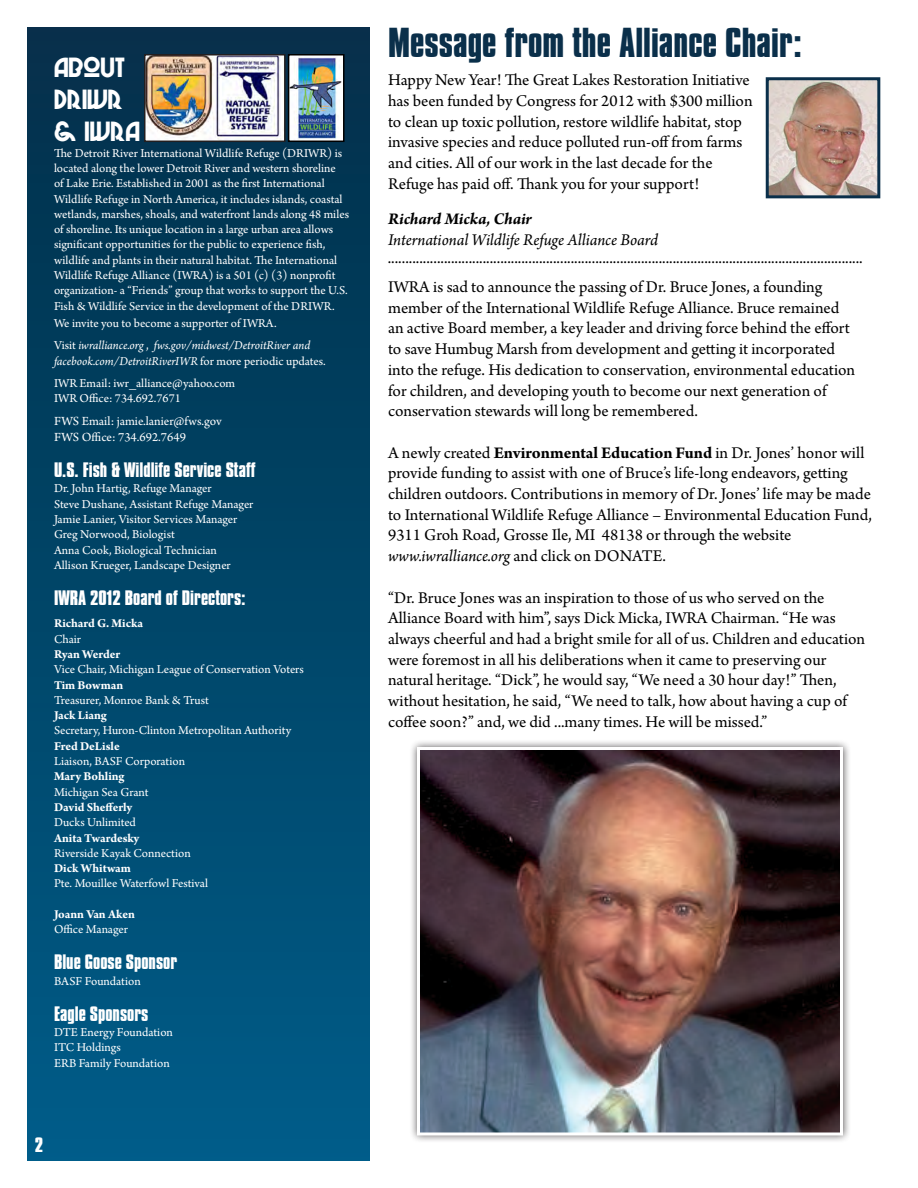
<style>
.page{position:relative;width:918px;height:1188px;background:#fff}
.page>*{position:absolute;margin:0;border:0;box-sizing:border-box;transform-origin:0 0}
.t1{font:700 36px "Compacta BT";color:#0a2f4a}
.t2{font:27px/32.4px "Chi Town NF";color:#fff}
.t3{font:700 18px "Compacta BT";color:#fff}
.t4{font:17.25px/20.7px "Arno Pro";color:#000}
.t5{font:italic 17.25px/20.7px "Arno Pro";letter-spacing:-.005em;color:#000}
.t6{font:13.2px/15.8px "Arno Pro";color:#fff}
.t7{font:12.75px/15.3px "Arno Pro";color:#fff}
.t8{font:italic 12.75px/22.5px "Arno Pro";letter-spacing:-.005em;color:#fff}
.s1{font-style:normal}
.s2{font-style:italic}
.s3{font-weight:700}
</style>
<div class="page">
<div style="left:27px;top:27px;width:343px;height:1134px;background:linear-gradient(to bottom,#022f49,#005c88)"></div>
<img style="left:147px;top:57px;width:136px;height:82px">
<div style="left:144px;top:54px;width:142px;height:88px;border:2px solid #231f20"></div>
<img style="left:291px;top:57px;width:51px;height:82px">
<div style="left:288px;top:54px;width:57px;height:88px;border:2px solid #000"></div>
<img style="left:770px;top:81px;width:106px;height:113px">
<div style="left:766px;top:77px;width:114px;height:121px;border:3px solid #0a2f4a"></div>
<div style="left:409px;top:739px;width:449px;height:411px;background:#231f20;opacity:.75"></div>
<img style="left:421px;top:751px;width:418px;height:381px">
<div style="left:417px;top:747px;width:426px;height:389px;border:3px solid #fff"></div>
<p class="t2" style="left:54px;top:49px;width:87px">About<br>DRIWR &amp; IWRA</p>
<p class="t7" style="left:54px;top:146px;width:297px">The Detroit River International Wildlife Refuge (DRIWR) is located along the lower Detroit River and western shoreline<br>of Lake Erie. Established in 2001 as the first International Wildlife Refuge in North America, it includes islands, coastal wetlands, marshes, shoals, and waterfront lands along 48 miles of shoreline. Its unique location in a large urban area allows significant opportunities for the public to experience fish, wildlife and plants in their natural habitat. The International Wildlife Refuge Alliance (IWRA) is a 501 (c) (3) nonprofit organization- a “Friends” group that works to support the U.S.<br>Fish &amp; Wildlife Service in the development of the DRIWR.</p>
<p class="t8" style="left:54px;top:312px;width:258px"><span class="s1">We invite you to become a supporter of IWRA.<br>Visit</span> iwralliance.org <span class="s1">,</span> fws.gov/midwest/DetroitRiver and</p>
<p class="t7" style="left:54px;top:350px;width:273px;line-height:22.5px"><span class="s2">facebook.com/DetroitRiverIWR</span> for more periodic updates.<br>IWR Email: iwr_alliance@yahoo.com</p>
<p class="t7" style="left:54px;top:392px;width:128px">IWR Office: 734.692.7671</p>
<p class="t6" style="left:54px;top:414px;width:169px">FWS Email: jamie.lanier@fws.gov<br>FWS Office: 734.692.7649</p>
<p class="t3" style="left:54px;top:459px;width:203px">U.S. Fish &amp; Wildlife Service Staff</p>
<p class="t7" style="left:54px;top:482px;width:201px">Dr. John Hartig, Refuge Manager<br>Steve Dushane, Assistant Refuge Manager Jamie Lanier, Visitor Services Manager Greg Norwood, Biologist<br>Anna Cook, Biological Technician Allison Krueger, Landscape Designer</p>
<p class="t3" style="left:54px;top:587px;width:193px">IWRA 2012 Board of Directors:</p>
<p class="t7" style="left:54px;top:617px;width:251px"><span class="s3">Richard G. Micka<br></span>Chair<br><span class="s3">Ryan Werder<br></span>Vice Chair, Michigan League of Conservation Voters<br><span class="s3">Tim Bowman<br></span>Treasurer, Monroe Bank &amp; Trust<br><span class="s3">Jack Liang<br></span>Secretary, Huron-Clinton Metropolitan Authority<br><span class="s3">Fred DeLisle<br></span>Liaison, BASF Corporation<br><span class="s3">Mary Bohling<br></span>Michigan Sea Grant<br><span class="s3">David Shefferly<br></span>Ducks Unlimited<br><span class="s3">Anita Twardesky<br></span>Riverside Kayak Connection<br><span class="s3">Dick Whitwam<br></span>Pte. Mouillee Waterfowl Festival</p>
<p class="t7" style="left:54px;top:907px;width:82px"><span class="s3">Joann Van Aken<br></span>Office Manager</p>
<p class="t3" style="left:54px;top:951px;width:125px">Blue Goose Sponsor</p>
<p class="t7" style="left:54px;top:974px;width:88px">BASF Foundation</p>
<p class="t3" style="left:54px;top:1003px;width:96px">Eagle Sponsors</p>
<p class="t7" style="left:54px;top:1025px;width:121px">DTE Energy Foundation<br>ITC Holdings<br>ERB Family Foundation</p>
<p class="t3" style="left:35px;top:1134px;width:10px">2</p>
<p class="t1" style="left:388px;top:21px;width:416px">Message from the Alliance Chair:</p>
<p class="t4" style="left:388px;top:71px;width:366px">Happy New Year! The Great Lakes Restoration Initiative has been funded by Congress for 2012 with $300 million to clean up toxic pollution, restore wildlife habitat, stop invasive species and reduce polluted run-off from farms and cities. All of our work in the last decade for the Refuge has paid off. Thank you for your support!</p>
<p class="t5" style="left:388px;top:209px;width:272px"><span class="s3">Richard Micka, Chair<br></span>International Wildlife Refuge Alliance Board</p>
<p class="t4" style="left:388px;top:277px;width:469px">IWRA is sad to announce the passing of Dr. Bruce Jones, a founding member of the International Wildlife Refuge Alliance. Bruce remained an active Board member, a key leader and driving force behind the effort to save Humbug Marsh from development and getting it incorporated into the refuge. His dedication to conservation, environmental education for children, and developing youth to become our next generation of conservation stewards will long be remembered.</p>
<p class="t4" style="left:388px;top:443px;width:485px">A newly created <span class="s3">Environmental Education Fund</span> in Dr. Jones’ honor will provide funding to assist with one of Bruce’s life-long endeavors, getting children outdoors. Contributions in memory of Dr. Jones’ life may be made to International Wildlife Refuge Alliance – Environmental Education Fund, 9311 Groh Road, Grosse Ile, MI 48138 or through the website <span class="s2">www.iwralliance.org</span> and click on DONATE.</p>
<p class="t4" style="left:388px;top:588px;width:479px">“Dr. Bruce Jones was an inspiration to those of us who served on the Alliance Board with him”, says Dick Micka, IWRA Chairman. “He was always cheerful and had a bright smile for all of us. Children and education were foremost in all his deliberations when it came to preserving our natural heritage. “Dick”, he would say, “We need a 30 hour day!” Then, without hesitation, he said, “We need to talk, how about having a cup of coffee soon?” and, we did ...many times. He will be missed.”</p>
<p class="t4" style="left:388px;top:249px;width:477px">.......................................................................................................................................</p>
</div>
